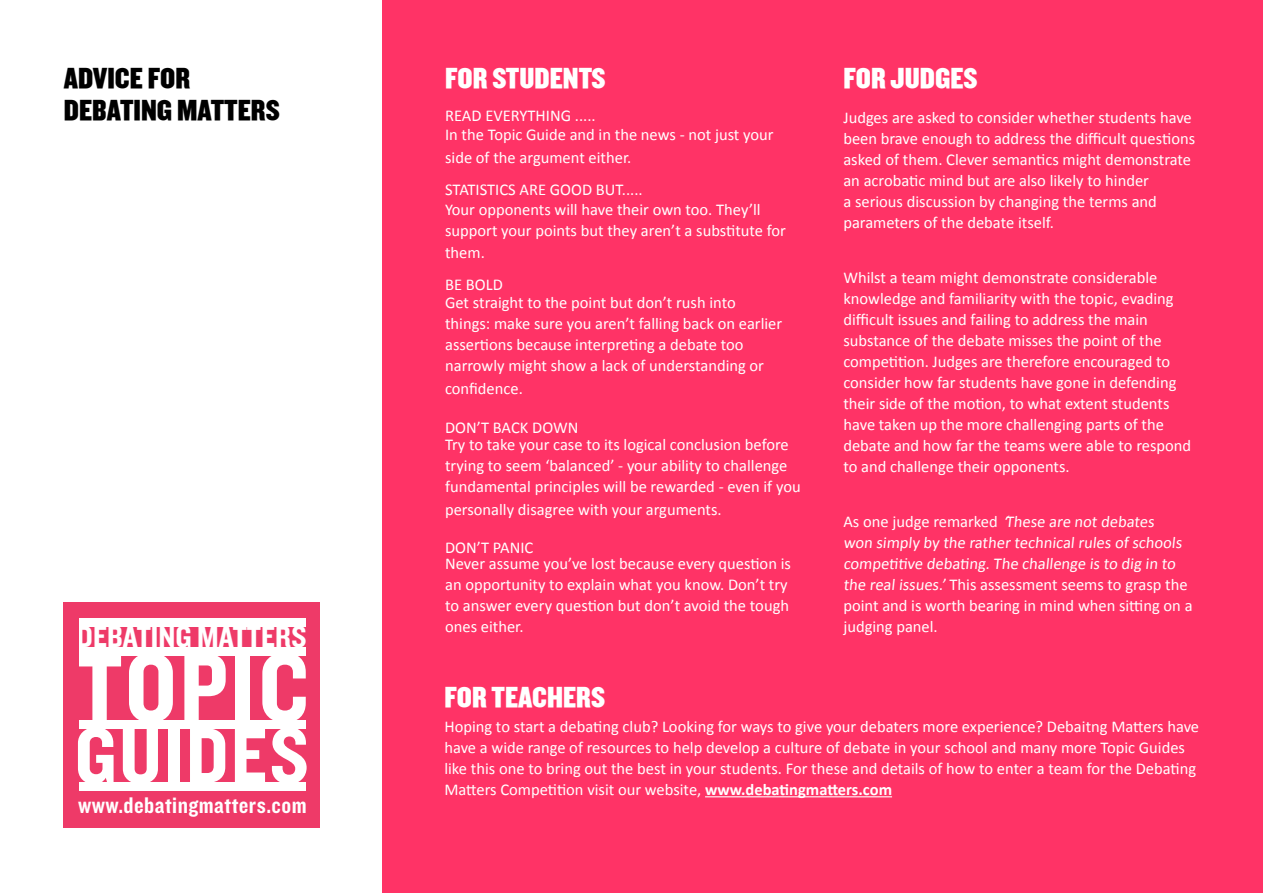
<style>
.page{position:relative;width:1263px;height:893px;background:#fff}
.page>*{position:absolute;margin:0;border:0;box-sizing:border-box;transform-origin:0 0}
.t1{font:100.2px "Knockout HTF50 Welterweight";letter-spacing:.025em;color:#fff}
.t2{font:81.3px "Knockout HTF50 Welterweight";letter-spacing:.03em;color:#fff}
.t3{font:31.35px "Knockout HTF50 Welterweight";color:#fff}
.t4{font:30px "Knockout HTF70 Full Welterwt";color:#fff}
.t5{font:30px/31.2px "Knockout HTF70 Full Welterwt";color:#000}
.t6{font:23.55px "Knockout HTF50 Welterweight";letter-spacing:.02em;color:#fff}
.t7{font:16.5px/21px "Calibri";color:#fff}
.s1{font-style:italic}
.s2{font-weight:700}
</style>
<div class="page">
<div style="left:383px;top:0;width:880px;height:893px;background:#f36"></div>
<div style="left:64px;top:603px;width:256px;height:225px;background:#ee3a68"></div>
<div style="left:78px;top:618px;width:228px;height:9px;background:#fff"></div>
<div style="left:78px;top:647px;width:227px;height:9px;background:#fff"></div>
<div style="left:78px;top:782px;width:227px;height:9px;background:#fff"></div>
<div style="left:78px;top:721px;width:227px;height:8px;background:#fff"></div>
<hr style="left:705px;top:796px;width:187px;height:1px;background:#fff">
<h3 class="t5" style="left:64px;top:64px;width:215px">ADVICE FOR<br>DEBATING MATTERS</h3>
<h3 class="t3" style="left:77px;top:620px;width:231px">DEBATING MATTERS</h3>
<h1 class="t1" style="left:77px;top:635px;width:233px">TOPIC</h1>
<h2 class="t2" style="left:75px;top:713px;width:236px">GUIDES</h2>
<h3 class="t6" style="left:78px;top:793px;width:230px">www.debatingmatters.com</h3>
<h3 class="t4" style="left:445px;top:63px;width:162px">FOR STUDENTS</h3>
<p class="t7" style="left:445px;top:106px;width:330px;line-height:19.2px">READ EVERYTHING .....<br>In the Topic Guide and in the news - not just your</p>
<p class="t7" style="left:445px;top:141px;width:199px;line-height:32.5px">side of the argument either.<br>STATISTICS ARE GOOD BUT.....</p>
<p class="t7" style="left:445px;top:199px;width:342px">Your opponents will have their own too. They’ll support your points but they aren’t a substitute for</p>
<p class="t7" style="left:445px;top:237px;width:59px;line-height:32px">them.<br>BE BOLD</p>
<p class="t7" style="left:445px;top:292px;width:339px">Get straight to the point but don’t rush into things: make sure you aren’t falling back on earlier assertions because interpreting a debate too narrowly might show a lack of understanding or</p>
<p class="t7" style="left:445px;top:378px;width:79px">confidence.</p>
<p class="t7" style="left:445px;top:419px;width:345px;line-height:17px">DON’T BACK DOWN<br>Try to take your case to its logical conclusion before</p>
<p class="t7" style="left:445px;top:455px;width:357px">trying to seem ‘balanced’ - your ability to challenge fundamental principles will be rewarded - even if you</p>
<p class="t7" style="left:445px;top:499px;width:278px">personally disagree with your arguments.</p>
<p class="t7" style="left:445px;top:539px;width:347px;line-height:17px">DON’T PANIC<br>Never assume you’ve lost because every question is</p>
<p class="t7" style="left:445px;top:574px;width:345px;text-align:justify">an opportunity to explain what you know. Don’t try to answer every question but don’t avoid the tough ones either.</p>
<h3 class="t4" style="left:843px;top:63px;width:136px">FOR JUDGES</h3>
<p class="t7" style="left:843px;top:107px;width:353px">Judges are asked to consider whether students have been brave enough to address the difficult questions asked of them. Clever semantics might demonstrate an acrobatic mind but are also likely to hinder<br>a serious discussion by changing the terms and parameters of the debate itself.</p>
<p class="t7" style="left:843px;top:267px;width:349px">Whilst a team might demonstrate considerable knowledge and familiarity with the topic, evading difficult issues and failing to address the main substance of the debate misses the point of the competition. Judges are therefore encouraged to consider how far students have gone in defending their side of the motion, to what extent students have taken up the more challenging parts of the debate and how far the teams were able to respond to and challenge their opponents.</p>
<p class="t7" style="left:843px;top:511px;width:351px">As one judge remarked <span class="s1">‘</span>These are not debates<br>won simply by the rather technical rules of schools competitive debating. The challenge is to dig in to the real issues.’ This assessment seems to grasp the point and is worth bearing in mind when sitting on a judging panel.</p>
<h3 class="t4" style="left:444px;top:681px;width:162px">FOR TEACHERS</h3>
<p class="t7" style="left:444px;top:716px;width:756px">Hoping to start a debating club? Looking for ways to give your debaters more experience? Debaitng Matters have have a wide range of resources to help develop a culture of debate in your school and many more Topic Guides like this one to bring out the best in your students. For these and details of how to enter a team for the Debating Matters Competition visit our website, <span class="s2">www.debatingmatters.com</span></p>
</div>
